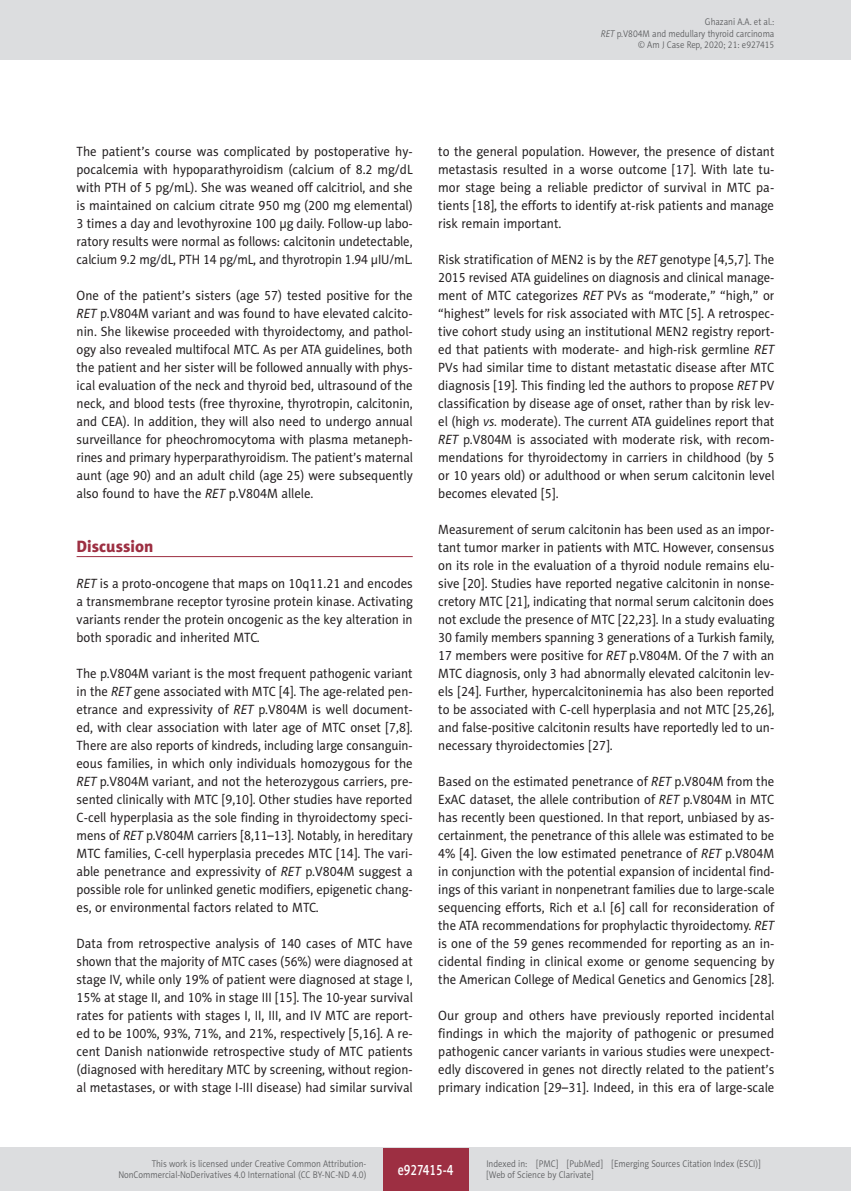
<style>
.page{position:relative;width:851px;height:1191px;background:#fff}
.page>*{position:absolute;margin:0;border:0;box-sizing:border-box;transform-origin:0 0}
.AJCR_Headline_1{font:16.5px "Naomi Sans EFN Heavy";color:#9d2f42}
.t1{font:15px "Naomi Sans EFN Medium";color:#fff;scale:.8 1}
.AJCR_Body{font:13.5px/18px "Naomi Sans EFN";color:#231f20;text-align:justify;scale:.95 1}
.AJCR_Body-2{font:13.5px/18px "Naomi Sans EFN";color:#231f20;text-align:justify;scale:.96 1}
.t2{font:9.75px/11.2px "Naomi Sans EFN Light";color:#57585a;text-align:right;scale:.9 1}
.s1{font-style:italic}
</style>
<div class="page">
<hr style="left:77px;top:556px;width:335px;height:1px;background:#9d2f42">
<div style="left:0;top:0;width:850px;height:60px;background:#dcdddf"></div>
<hr style="left:850px;top:0;width:1px;height:60px;background:#dcdddf">
<div style="left:0;top:1148px;width:850px;height:43px;background:#dcdddf"></div>
<div style="left:383px;top:1147px;width:85px;height:43px;background:#9d2f42"></div>
<p class="t2" style="left:600px;top:16px;width:194px">Ghazani A.A. et al.:<br><span class="s1">RET</span> p.V804M and medullary thyroid carcinoma © Am J Case Rep, 2020; 21: e927415</p>
<p class="AJCR_Body" style="left:77px;top:142px;width:355px">The patient’s course was complicated by postoperative hy&shy;pocalcemia with hypoparathyroidism (calcium of 8.2 mg/dL with PTH of 5 pg/mL). She was weaned off calcitriol, and she is maintained on calcium citrate 950 mg (200 mg elemental)<br>3 times a day and levothyroxine 100 μg daily. Follow-up labo&shy;ratory results were normal as follows: calcitonin undetectable, calcium 9.2 mg/dL, PTH 14 pg/mL, and thyrotropin 1.94 μIU/mL.</p>
<p class="AJCR_Body" style="left:77px;top:286px;width:355px">One of the patient’s sisters (age 57) tested positive for the <span class="s1">RET</span> p.V804M variant and was found to have elevated calcito&shy;nin. She likewise proceeded with thyroidectomy, and pathol&shy;ogy also revealed multifocal MTC. As per ATA guidelines, both the patient and her sister will be followed annually with phys&shy;ical evaluation of the neck and thyroid bed, ultrasound of the neck, and blood tests (free thyroxine, thyrotropin, calcitonin, and CEA). In addition, they will also need to undergo annual surveillance for pheochromocytoma with plasma metaneph&shy;rines and primary hyperparathyroidism. The patient’s maternal aunt (age 90) and an adult child (age 25) were subsequently also found to have the <span class="s1">RET</span> p.V804M allele.</p>
<p class="AJCR_Headline_1" style="left:77px;top:536px;width:78px">Discussion</p>
<p class="AJCR_Body" style="left:77px;top:574px;width:355px"><span class="s1">RET</span> is a proto-oncogene that maps on 10q11.21 and encodes a transmembrane receptor tyrosine protein kinase. Activating variants render the protein oncogenic as the key alteration in both sporadic and inherited MTC.</p>
<p class="AJCR_Body" style="left:77px;top:664px;width:355px">The p.V804M variant is the most frequent pathogenic variant in the <span class="s1">RET</span> gene associated with MTC [4]. The age-related pen&shy;etrance and expressivity of <span class="s1">RET</span> p.V804M is well document&shy;ed, with clear association with later age of MTC onset [7,8].<br>There are also reports of kindreds, including large consanguin&shy;eous families, in which only individuals homozygous for the <span class="s1">RET</span> p.V804M variant, and not the heterozygous carriers, pre&shy;sented clinically with MTC [9,10]. Other studies have reported C-cell hyperplasia as the sole finding in thyroidectomy speci&shy;mens of <span class="s1">RET</span> p.V804M carriers [8,11–13]. Notably, in hereditary MTC families, C-cell hyperplasia precedes MTC [14]. The vari&shy;able penetrance and expressivity of <span class="s1">RET</span> p.V804M suggest a possible role for unlinked genetic modifiers, epigenetic chang&shy;es, or environmental factors related to MTC.</p>
<p class="AJCR_Body" style="left:77px;top:934px;width:355px">Data from retrospective analysis of 140 cases of MTC have shown that the majority of MTC cases (56%) were diagnosed at stage IV, while only 19% of patient were diagnosed at stage I, 15% at stage II, and 10% in stage III [15]. The 10-year survival rates for patients with stages I, II, III, and IV MTC are report&shy;ed to be 100%, 93%, 71%, and 21%, respectively [5,16]. A re&shy;cent Danish nationwide retrospective study of MTC patients (diagnosed with hereditary MTC by screening, without region&shy;al metastases, or with stage I-III disease) had similar survival</p>
<p class="AJCR_Body" style="left:438px;top:142px;width:355px">to the general population. However, the presence of distant metastasis resulted in a worse outcome [17]. With late tu&shy;mor stage being a reliable predictor of survival in MTC pa&shy;tients [18], the efforts to identify at-risk patients and manage risk remain important.</p>
<p class="AJCR_Body" style="left:438px;top:250px;width:355px">Risk stratification of MEN2 is by the <span class="s1">RET</span> genotype [4,5,7]. The 2015 revised ATA guidelines on diagnosis and clinical manage&shy;ment of MTC categorizes <span class="s1">RET</span> PVs as “moderate,” “high,” or “highest” levels for risk associated with MTC [5]. A retrospec&shy;tive cohort study using an institutional MEN2 registry report&shy;ed that patients with moderate- and high-risk germline <span class="s1">RET </span>PVs had similar time to distant metastatic disease after MTC diagnosis [19]. This finding led the authors to propose <span class="s1">RET</span> PV classification by disease age of onset, rather than by risk lev&shy;el (high <span class="s1">vs.</span> moderate). The current ATA guidelines report that <span class="s1">RET</span> p.V804M is associated with moderate risk, with recom&shy;mendations for thyroidectomy in carriers in childhood (by 5 or 10 years old) or adulthood or when serum calcitonin level becomes elevated [5].</p>
<p class="AJCR_Body" style="left:438px;top:520px;width:355px">Measurement of serum calcitonin has been used as an impor&shy;tant tumor marker in patients with MTC. However, consensus on its role in the evaluation of a thyroid nodule remains elu&shy;sive [20]. Studies have reported negative calcitonin in nonse&shy;cretory MTC [21], indicating that normal serum calcitonin does not exclude the presence of MTC [22,23]. In a study evaluating 30 family members spanning 3 generations of a Turkish family, 17 members were positive for <span class="s1">RET</span> p.V804M. Of the 7 with an MTC diagnosis, only 3 had abnormally elevated calcitonin lev&shy;els [24]. Further, hypercalcitoninemia has also been reported to be associated with C-cell hyperplasia and not MTC [25,26], and false-positive calcitonin results have reportedly led to un&shy;necessary thyroidectomies [27].</p>
<p class="AJCR_Body" style="left:438px;top:772px;width:355px">Based on the estimated penetrance of <span class="s1">RET</span> p.V804M from the ExAC dataset, the allele contribution of <span class="s1">RET</span> p.V804M in MTC has recently been questioned. In that report, unbiased by as&shy;certainment, the penetrance of this allele was estimated to be 4% [4]. Given the low estimated penetrance of <span class="s1">RET</span> p.V804M in conjunction with the potential expansion of incidental find&shy;ings of this variant in nonpenetrant families due to large-scale sequencing efforts, Rich et a.l [6] call for reconsideration of the ATA recommendations for prophylactic thyroidectomy. <span class="s1">RET </span>is one of the 59 genes recommended for reporting as an in&shy;cidental finding in clinical exome or genome sequencing by the American College of Medical Genetics and Genomics [28].</p>
<p class="AJCR_Body-2" style="left:438px;top:1006px;width:351px">Our group and others have previously reported incidental findings in which the majority of pathogenic or presumed pathogenic cancer variants in various studies were unexpect&shy;edly discovered in genes not directly related to the patient’s primary indication [29–31]. Indeed, in this era of large-scale</p>
<p class="t2" style="left:118px;top:1158px;width:277px">This work is licensed under Creative Common Attribution-<br>NonCommercial-NoDerivatives 4.0 International (CC BY-NC-ND 4.0)</p>
<p class="t1" style="left:397px;top:1160px;width:71px">e927415-4</p>
<p class="t2" style="left:486px;top:1158px;width:306px;text-align:left">Indexed in: [PMC] [PubMed] [Emerging Sources Citation Index (ESCI)] [Web of Science by Clarivate]</p>
</div>
